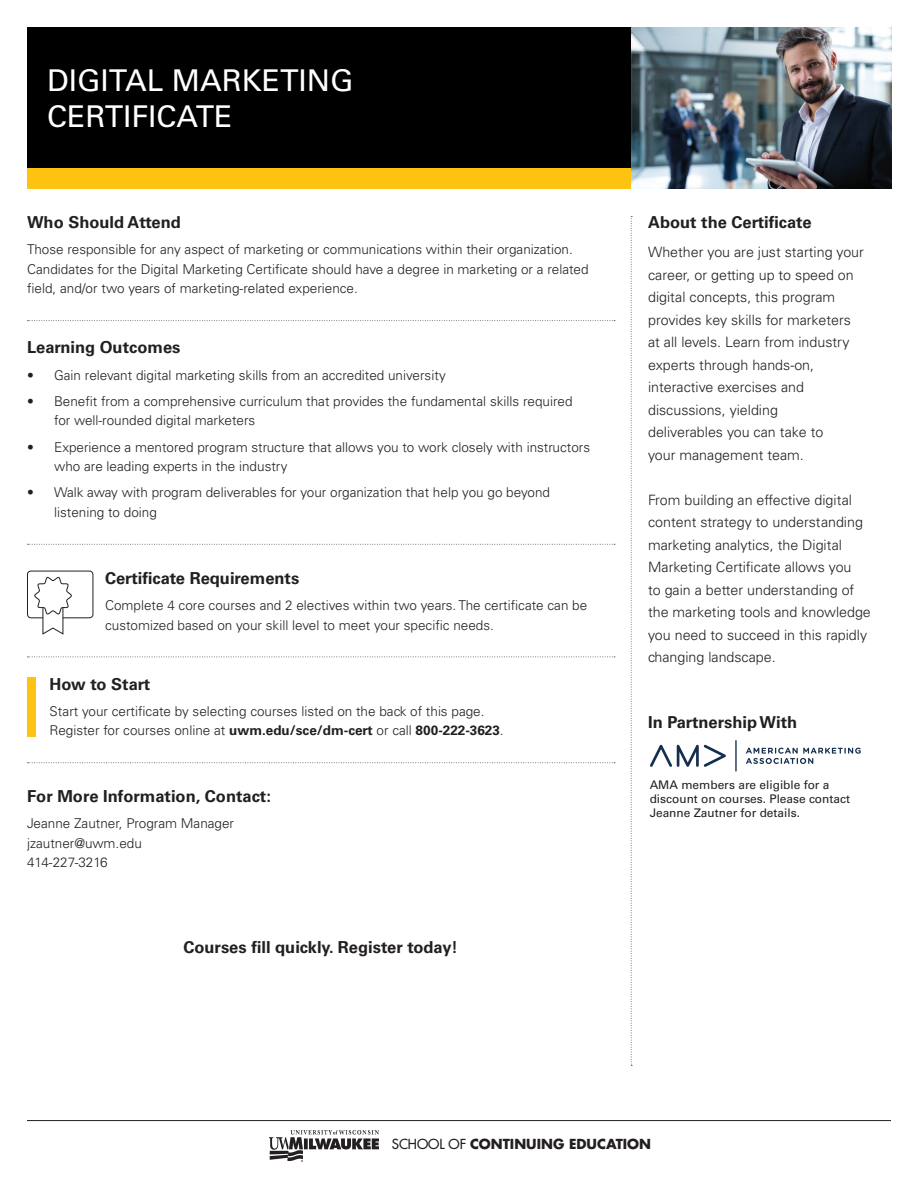
<style>
.page{position:relative;width:918px;height:1188px;background:#fff}
.page>*{position:absolute;margin:0;border:0;box-sizing:border-box;transform-origin:0 0}
.t1{font:30px/36px "Univers LT Std";color:#fff}
.t2{font:700 16.5px "Univers LT Std";color:#231f20}
.t3{font:300 14.25px/22.5px "Univers LT Std";color:#231f20}
.t4{font:300 13.5px/19.5px "Univers LT Std";color:#231f20}
.t5{font:700 13.5px "Futura Std";color:#231f20}
.t6{font:11.85px/14.2px "Univers LT Std";color:#231f20}
.s1{font-weight:700}
.s2{font-weight:500}
</style>
<div class="page">
<img style="left:270px;top:1130px;width:109px;height:32px">
<hr style="left:27px;top:1120px;width:864px;height:1px;background:#231f20">
<div style="left:27px;top:27px;width:607px;height:162px;background:#000"></div>
<div style="left:27px;top:169px;width:864px;height:20px;background:#fec210"></div>
<svg style="left:631px;top:216px;width:1px;height:850px"></svg>
<svg style="left:27px;top:320px;width:588px;height:1px"></svg>
<svg style="left:27px;top:544px;width:588px;height:1px"></svg>
<svg style="left:27px;top:657px;width:588px;height:1px"></svg>
<svg style="left:27px;top:762px;width:588px;height:1px"></svg>
<div style="left:27px;top:677px;width:9px;height:60px;background:#fec210"></div>
<svg style="left:650px;top:745px;width:76px;height:22px"></svg>
<svg style="left:746px;top:748px;width:115px;height:16px"></svg>
<hr style="left:735px;top:740px;width:2px;height:32px;background:#152e4e">
<div style="left:27px;top:571px;width:66px;height:47px;border:1px solid #231f20;border-radius:4px"></div>
<svg style="left:34px;top:576px;width:38px;height:59px"></svg>
<img style="left:631px;top:27px;width:260px;height:162px">
<h1 class="t1" style="left:47px;top:62px;width:308px">DIGITAL MARKETING<br>CERTIFICATE</h1>
<p class="t2" style="left:27px;top:213px;width:155px">Who Should Attend</p>
<p class="t4" style="left:27px;top:240px;width:563px">Those responsible for any aspect of marketing or communications within their organization.<br>Candidates for the Digital Marketing Certificate should have a degree in marketing or a related field, and/or two years of marketing-related experience.</p>
<p class="t2" style="left:27px;top:338px;width:155px">Learning Outcomes</p>
<p class="t4" style="left:27px;top:365px;width:420px">• Gain relevant digital marketing skills from an accredited university</p>
<p class="t4" style="left:54px;top:391px;width:520px;text-indent:-27px">• Benefit from a comprehensive curriculum that provides the fundamental skills required for well-rounded digital marketers</p>
<p class="t4" style="left:54px;top:437px;width:538px;text-indent:-27px">• Experience a mentored program structure that allows you to work closely with instructors who are leading experts in the industry</p>
<p class="t4" style="left:54px;top:483px;width:497px;text-indent:-27px">• Walk away with program deliverables for your organization that help you go beyond listening to doing</p>
<p class="t2" style="left:105px;top:568px;width:196px">Certificate Requirements</p>
<p class="t4" style="left:105px;top:596px;width:484px">Complete 4 core courses and 2 electives within two years. The certificate can be customized based on your skill level to meet your specific needs.</p>
<p class="t2" style="left:50px;top:674px;width:102px">How to Start</p>
<p class="t4" style="left:50px;top:701px;width:456px">Start your certificate by selecting courses listed on the back of this page.<br>Register for courses online at <span class="s1">uwm.edu/sce/dm-cert</span> or call <span class="s1">800-222-3623</span>.</p>
<p class="t2" style="left:27px;top:787px;width:245px">For More Information, Contact:</p>
<p class="t4" style="left:27px;top:814px;width:209px">Jeanne Zautner, Program Manager jzautner@uwm.edu<br>414-227-3216</p>
<p class="t2" style="left:183px;top:937px;width:276px">Courses fill quickly. Register today!</p>
<p class="t2" style="left:648px;top:212px;width:165px">About the Certificate</p>
<p class="t3" style="left:648px;top:241px;width:217px">Whether you are just starting your career, or getting up to speed on digital concepts, this program provides key skills for marketers at all levels. Learn from industry experts through hands-on, interactive exercises and discussions, yielding<br>deliverables you can take to<br>your management team.</p>
<p class="t3" style="left:648px;top:488px;width:224px">From building an effective digital content strategy to understanding marketing analytics, the Digital<br>Marketing Certificate allows you<br>to gain a better understanding of the marketing tools and knowledge you need to succeed in this rapidly changing landscape.</p>
<p class="t2" style="left:648px;top:713px;width:151px">In Partnership With</p>
<p class="t6" style="left:650px;top:778px;width:202px">AMA members are eligible for a discount on courses. Please contact<br>Jeanne Zautner for details.</p>
<p class="t5" style="left:392px;top:1135px;width:261px"><span class="s2">SCHOOL OF</span> CONTINUING EDUCATION</p>
</div>
